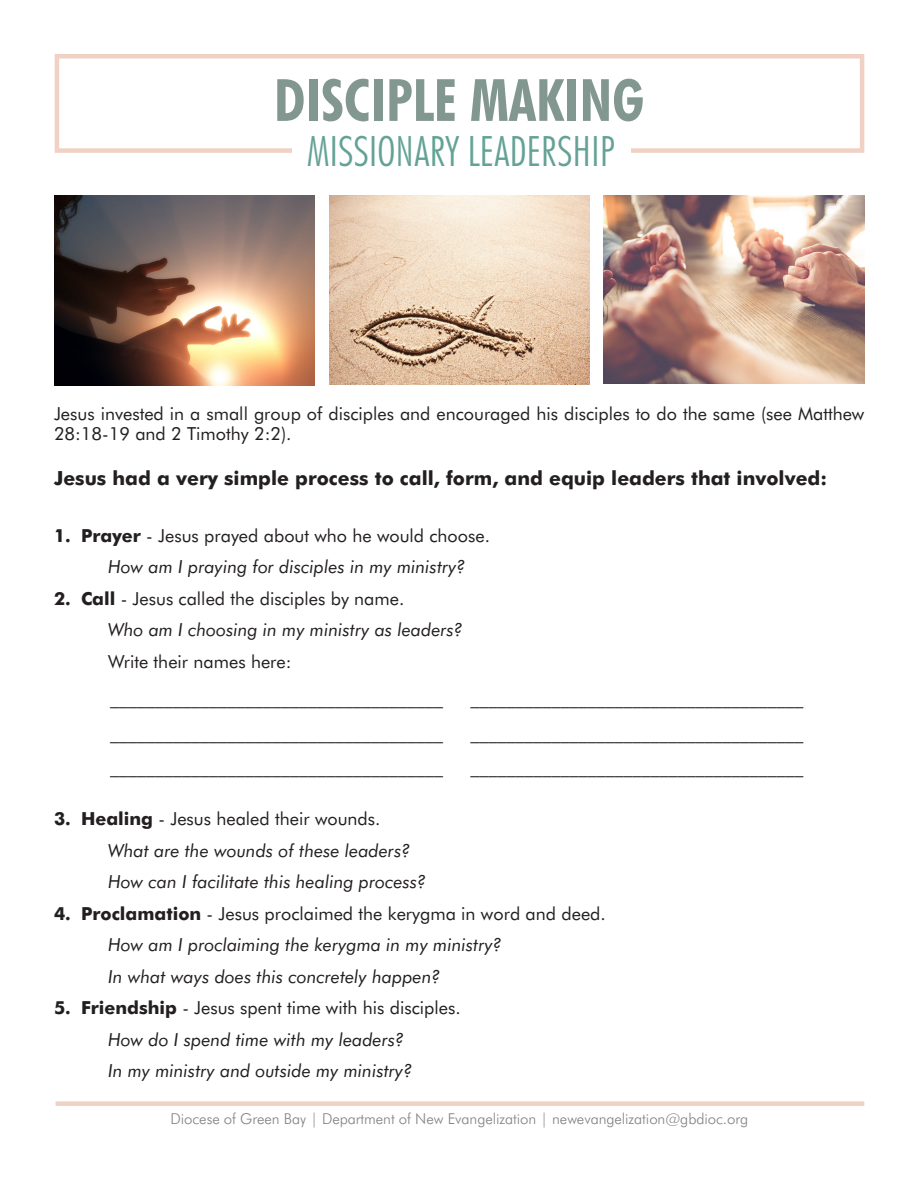
<style>
.page{position:relative;width:918px;height:1188px;background:#fff}
.page>*{position:absolute;margin:0;border:0;box-sizing:border-box;transform-origin:0 0}
.t1{font:700 condensed 58.5px "Futura BT";color:#839791}
.t2{font:300 condensed 42px "Futura BT";color:#64a296}
.Paragraph_Text{font:700 19.5px "Futura BT";color:#231f20}
.Paragraph_Text-2{font:18px/19.5px "Futura BT";color:#231f20}
.Paragraph_Text-3{font:italic 18px "Futura BT";color:#231f20}
.Subheader{font:18px "Futura BT";color:#231f20}
.t3{font:300 15px "Futura BT";letter-spacing:-.005em;color:#808285}
.s1{font-weight:700}
</style>
<div class="page">
<div style="left:56px;top:1101px;width:808px;height:5px;background:#f0d1c4"></div>
<div style="left:55px;top:54px;width:809px;height:99px;border:4px solid #f0d1c4"></div>
<div style="left:292px;top:134px;width:338px;height:44px;background:#fff"></div>
<img style="left:54px;top:195px;width:261px;height:190px">
<img style="left:604px;top:195px;width:260px;height:189px">
<img style="left:329px;top:195px;width:261px;height:190px">
<p class="t1" style="left:274px;top:65px;width:372px">DISCIPLE MAKING</p>
<p class="t2" style="left:307px;top:126px;width:309px">MISSIONARY LEADERSHIP</p>
<p class="Paragraph_Text-2" style="left:54px;top:404px;width:812px">Jesus invested in a small group of disciples and encouraged his disciples to do the same (see Matthew<br>28:18-19 and 2 Timothy 2:2).</p>
<p class="Paragraph_Text" style="left:54px;top:466px;width:775px">Jesus had a very simple process to call, form, and equip leaders that involved:</p>
<p class="Paragraph_Text-2" style="left:54px;top:526px;width:438px"><span class="s1">1. Prayer</span> - Jesus prayed about who he would choose.</p>
<p class="Paragraph_Text-3" style="left:108px;top:556px;width:359px">How am I praying for disciples in my ministry?</p>
<p class="Paragraph_Text-2" style="left:54px;top:589px;width:352px"><span class="s1">2. Call</span> - Jesus called the disciples by name.</p>
<p class="Paragraph_Text-3" style="left:108px;top:619px;width:356px">Who am I choosing in my ministry as leaders?</p>
<p class="Paragraph_Text-2" style="left:108px;top:652px;width:185px">Write their names here:</p>
<p class="Subheader" style="left:110px;top:687px;width:334px">_____________________________________</p>
<p class="Paragraph_Text-2" style="left:110px;top:723px;width:334px">_____________________________________</p>
<p class="Paragraph_Text-2" style="left:110px;top:757px;width:334px">_____________________________________</p>
<p class="Subheader" style="left:470px;top:687px;width:334px">_____________________________________</p>
<p class="Paragraph_Text-2" style="left:470px;top:723px;width:334px">_____________________________________</p>
<p class="Paragraph_Text-2" style="left:470px;top:757px;width:334px">_____________________________________</p>
<p class="Paragraph_Text-2" style="left:54px;top:809px;width:328px"><span class="s1">3. Healing</span> - Jesus healed their wounds.</p>
<p class="Paragraph_Text-3" style="left:108px;top:840px;width:304px">What are the wounds of these leaders?</p>
<p class="Paragraph_Text-3" style="left:108px;top:871px;width:320px">How can I facilitate this healing process?</p>
<p class="Paragraph_Text-2" style="left:54px;top:904px;width:553px"><span class="s1">4. Proclamation</span> - Jesus proclaimed the kerygma in word and deed.</p>
<p class="Paragraph_Text-3" style="left:108px;top:934px;width:395px">How am I proclaiming the kerygma in my ministry?</p>
<p class="Paragraph_Text-3" style="left:108px;top:966px;width:334px">In what ways does this concretely happen?</p>
<p class="Paragraph_Text-2" style="left:54px;top:998px;width:408px"><span class="s1">5. Friendship</span> - Jesus spent time with his disciples.</p>
<p class="Paragraph_Text-3" style="left:108px;top:1029px;width:298px">How do I spend time with my leaders?</p>
<p class="Paragraph_Text-3" style="left:108px;top:1060px;width:306px">In my ministry and outside my ministry?</p>
<p class="t3" style="left:170px;top:1110px;width:579px">Diocese of Green Bay | Department of New Evangelization | newevangelization@gbdioc.org</p>
</div>
